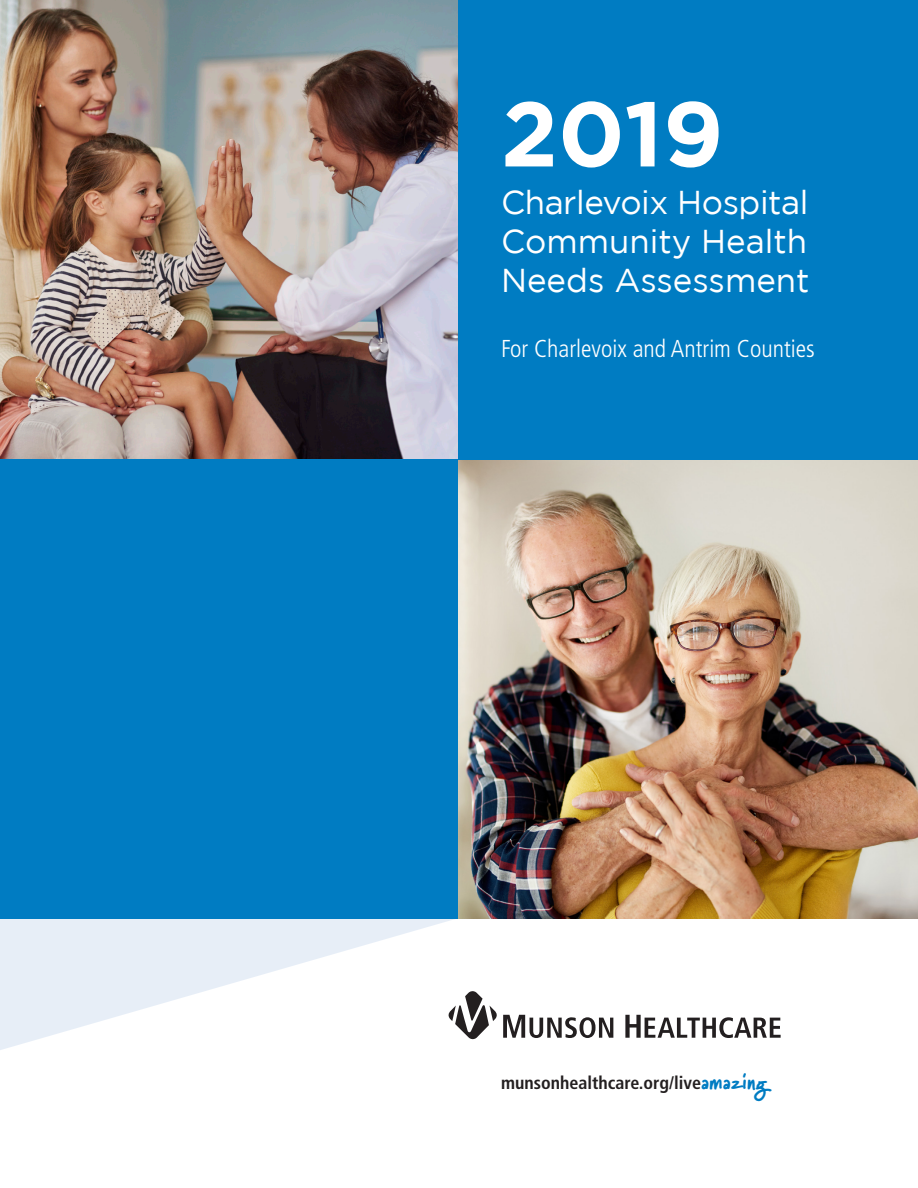
<style>
.page{position:relative;width:918px;height:1188px;background:#fff}
.page>*{position:absolute;margin:0;border:0;box-sizing:border-box;transform-origin:0 0}
.t1{font:700 91.5px "Gotham";color:#fff}
.t2{font:33px "Gotham";color:#fff}
.t3{font:300 condensed 24.45px "Frutiger";color:#fff}
.t4{font:700 condensed 18px "Frutiger";color:#231f20}
.s1{font-family:"Marydale";font-weight:900;font-stretch:normal;font-size:21.75px;color:#007cc2}
</style>
<div class="page">
<svg style="left:676px;top:1017px;width:105px;height:21px"></svg>
<svg style="left:0;top:918px;width:676px;height:132px"></svg>
<img style="left:458px;top:459px;width:460px;height:459px">
<div style="left:0;top:459px;width:458px;height:459px;background:#007cc2"></div>
<div style="left:458px;top:0;width:460px;height:459px;background:#007cc2"></div>
<img style="left:0;top:0;width:458px;height:459px">
<p class="t1" style="left:501px;top:81px;width:224px">2019</p>
<p class="t2" style="left:501px;top:185px;width:309px">Charlevoix Hospital</p>
<p class="t2" style="left:501px;top:224px;width:308px">Community Health</p>
<p class="t2" style="left:501px;top:263px;width:310px">Needs Assessment</p>
<p class="t3" style="left:501px;top:335px;width:315px">For Charlevoix and Antrim Counties</p>
<p class="t4" style="left:501px;top:1072px;width:268px">munsonhealthcare.org/live<span class="s1">amazing</span></p>
</div>
